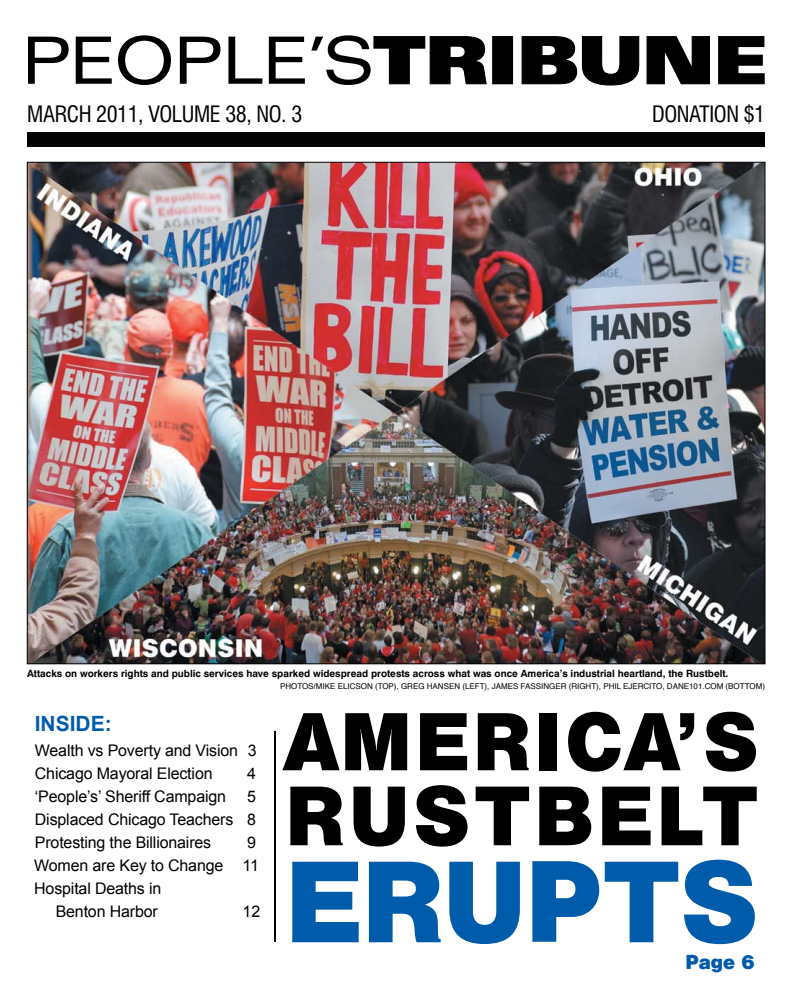
<style>
.page{position:relative;width:792px;height:1008px;background:#fff}
.page>*{position:absolute;margin:0;border:0;box-sizing:border-box;transform-origin:0 0}
.t1{font:103px "Swiss 721 BT Black No 2";letter-spacing:-.015em;color:#005bab}
.t2{font:75px "Swiss 721 BT Black No 2";letter-spacing:.04em;color:#000}
.t3{font:73px "Swiss 721 BT Black No 2";letter-spacing:.04em;color:#000}
.t4{font:condensed 22px "Swiss 721 BT";letter-spacing:-.02em;color:#000}
.t5{font:700 21px "Arial";color:#005bab}
.t6{font:18px "Swiss 721 BT Black No 2";color:#005bab}
.t7{font:16px/23px "Arial";letter-spacing:-.01em;color:#000;text-align:center}
.t8{font:700 10px "Swiss 721 BT";color:#000}
.t9{font:8px "Helvetica";color:#000}
</style>
<div class="page">
<div style="left:27px;top:132px;width:738px;height:15px;background:#000"></div>
<hr style="left:274px;top:731px;width:2px;height:211px;background:#000">
<img style="left:29px;top:164px;width:734px;height:498px">
<svg style="left:28px;top:37px;width:41px;height:47px"></svg>
<svg style="left:76px;top:37px;width:36px;height:47px"></svg>
<svg style="left:118px;top:35px;width:53px;height:50px"></svg>
<svg style="left:180px;top:37px;width:40px;height:47px"></svg>
<svg style="left:228px;top:37px;width:34px;height:47px"></svg>
<svg style="left:269px;top:37px;width:36px;height:47px"></svg>
<svg style="left:311px;top:35px;width:176px;height:50px"></svg>
<div style="left:493px;top:37px;width:20px;height:47px;background:#000"></div>
<div style="left:492px;top:36px;width:21px;height:48px;border:1px solid #000"></div>
<svg style="left:521px;top:36px;width:119px;height:49px"></svg>
<svg style="left:646px;top:36px;width:64px;height:49px"></svg>
<svg style="left:718px;top:36px;width:47px;height:49px"></svg>
<h3 class="t4" style="left:27px;top:100px;width:277px">MARCH 2011, VOLUME 38, NO. 3</h3>
<h3 class="t4" style="left:652px;top:100px;width:115px">DONATION $1</h3>
<p class="t8" style="left:27px;top:667px;width:703px">Attacks on workers rights and public services have sparked widespread protests across what was once America’s industrial heartland, the Rustbelt.</p>
<p class="t9" style="left:280px;top:679px;width:104px">PHOTOS/MIKE ELICSON (TOP</p>
<p class="t9" style="left:394px;top:679px;width:184px">), GREG HANSEN (LEFT), JAMES FASSINGER (RIGHT</p>
<p class="t9" style="left:596px;top:679px;width:144px">), PHIL EJERCITO, DANE101.COM (BOTTOM</p>
<p class="t9" style="left:762px;top:679px;width:4px">)</p>
<h3 class="t5" style="left:35px;top:710px;width:79px">INSIDE:</h3>
<p class="t7" style="left:35px;top:739px;width:205px">Wealth vs Poverty and Vision</p>
<p class="t7" style="left:35px;top:762px;width:179px">Chicago Mayoral Election</p>
<p class="t7" style="left:35px;top:785px;width:193px">‘People’s’ Sheriff Campaign</p>
<p class="t7" style="left:35px;top:808px;width:200px">Displaced Chicago Teachers</p>
<p class="t7" style="left:35px;top:831px;width:178px">Protesting the Billionaires</p>
<p class="t7" style="left:34px;top:854px;width:191px">Women are Key to Change</p>
<p class="t7" style="left:34px;top:877px;width:129px">Hospital Deaths in</p>
<p class="t7" style="left:56px;top:900px;width:104px">Benton Harbor</p>
<p class="t7" style="left:243px;top:739px;width:18px">3<br>4<br>5<br>8<br>9<br>11</p>
<p class="t7" style="left:243px;top:900px;width:19px">12</p>
<h3 class="t3" style="left:285px;top:692px;width:475px">AMERICA’S</h3>
<h2 class="t2" style="left:285px;top:765px;width:475px">RUSTBELT</h2>
<h1 class="t1" style="left:285px;top:832px;width:475px">ERUPTS</h1>
<p class="t6" style="left:686px;top:949px;width:70px">Page 6</p>
</div>
